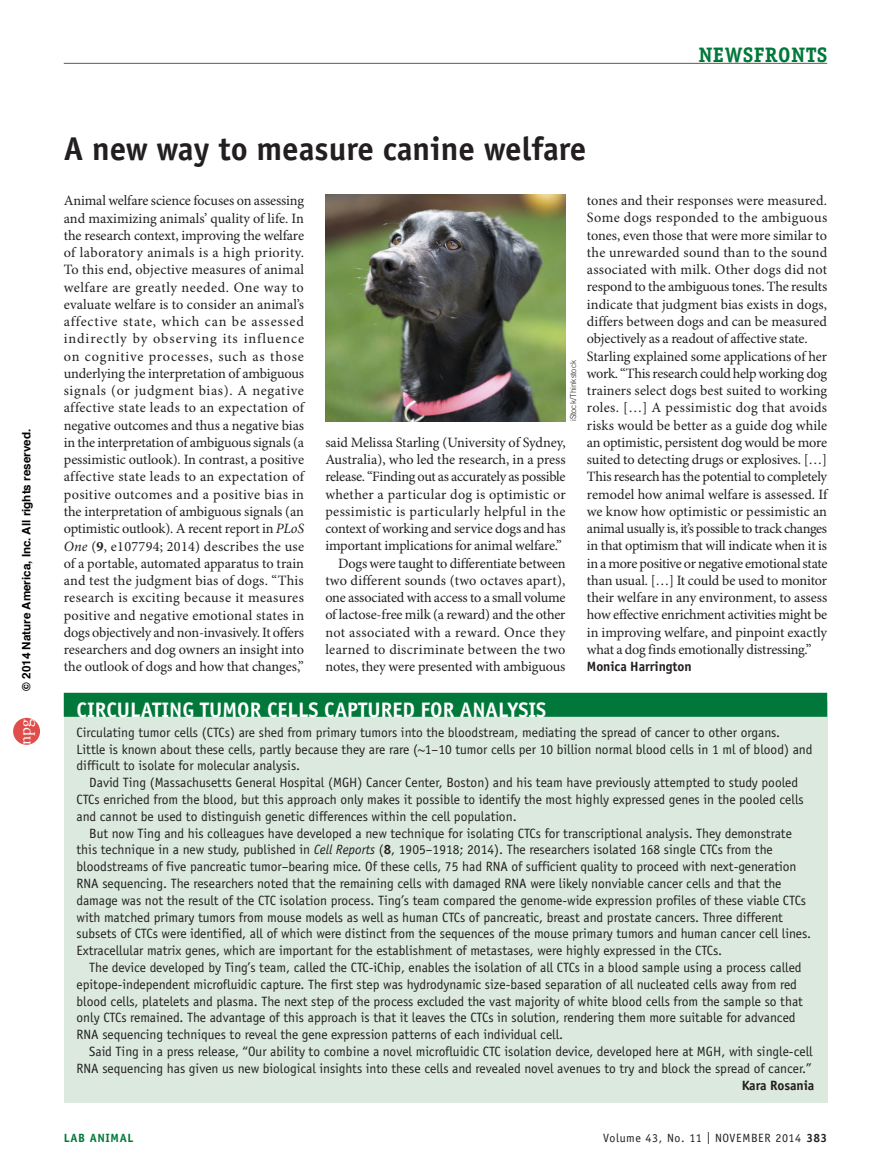
<style>
.page{position:relative;width:891px;height:1175px;background:#fff}
.page>*{position:absolute;margin:0;border:0;box-sizing:border-box;transform-origin:0 0}
.t1{font:700 33px "Officina Sans Std";color:#231f20}
.t2{font:700 21px "Officina Sans Std";color:#fff}
.t3{font:700 21px "Officina Serif Std";letter-spacing:.025em;color:#007839}
.t4{font:17.4px "Adobe Garamond Pro";color:#fff}
.t5{font:14.25px/17.2px "Minion Pro";letter-spacing:-.005em;color:#231f20}
.t6{font:13.5px/16.8px "Officina Sans Std";color:#231f20}
.t7{font:700 13.5px "Officina Sans Std";letter-spacing:-.005em;color:#231f20}
.t8{font:12px "Officina Sans Std";letter-spacing:.05em;color:#231f20}
.t9{font:700 12px "Officina Sans Std";letter-spacing:.05em;color:#007839}
.t10{font:700 11.7px "Helvetica";color:#000}
.t11{font:300 8.25px "Trade Gothic LT Std";letter-spacing:-.005em;color:#231f20}
.s1{font-family:"Arial"}
.s2{font-style:italic}
.s3{font-weight:700}
.s4{font-family:"Officina Serif Std";font-weight:700}
</style>
<div class="page">
<hr style="left:64px;top:63px;width:763px;height:1px;background:#58595b">
<div style="left:64px;top:700px;width:763px;height:402px;background:#dbe9df"></div>
<div style="left:64px;top:692px;width:763px;height:24px;background:#007839"></div>
<img style="left:325px;top:195px;width:241px;height:226px">
<div style="left:13px;top:718px;width:27px;height:26px;background:#df4e4a;border-radius:50%"></div>
<h2 class="t3" style="left:698px;top:41px;width:130px">NEWSFRONTS</h2>
<p class="t10" style="left:17px;top:690px;width:263px;rotate:-90deg">© 201<span class="s1">4</span> Nature America, Inc. All rights reserved.</p>
<p class="t4" style="left:14px;top:744px;width:28px;rotate:-90deg">npg</p>
<h1 class="t1" style="left:64px;top:128px;width:524px">A new way to measure canine welfare</h1>
<p class="t5" style="left:64px;top:193px;width:242px;text-align:justify">Animal welfare science focuses on assessing and maximizing animals’ quality of life. In the research context, improving the welfare of laboratory animals is a high priority.<br>To this end, objective measures of animal welfare are greatly needed. One way to evaluate welfare is to consider an animal’s affective state, which can be assessed indirectly by observing its influence on cognitive processes, such as those underlying the interpretation of ambiguous signals (or judgment bias). A negative affective state leads to an expectation of negative outcomes and thus a negative bias in the interpretation of ambiguous signals (a pessimistic outlook). In contrast, a positive affective state leads to an expectation of positive outcomes and a positive bias in the interpretation of ambiguous signals (an optimistic outlook). A recent report in <span class="s2">PLoS One</span> (<span class="s3">9</span>, e107794; 2014) describes the use of a portable, automated apparatus to train and test the judgment bias of dogs. “This research is exciting because it measures positive and negative emotional states in dogs objectively and non-invasively. It offers researchers and dog owners an insight into the outlook of dogs and how that changes,”</p>
<p class="t11" style="left:568px;top:421px;width:63px;rotate:-90deg">iStock/Thinkstock</p>
<p class="t5" style="left:325px;top:434px;width:242px;text-align:right">said Melissa Starling (University of Sydney, Australia), who led the research, in a press release. “Finding out as accurately as possible whether a particular dog is optimistic or pessimistic is particularly helpful in the context of working and service dogs and has important implications for animal welfare.” Dogs were taught to differentiate between two different sounds (two octaves apart), one associated with access to a small volume of lactose-free milk (a reward) and the other not associated with a reward. Once they learned to discriminate between the two notes, they were presented with ambiguous</p>
<p class="t5" style="left:587px;top:192px;width:242px">tones and their responses were measured.<br>Some dogs responded to the ambiguous tones, even those that were more similar to the unrewarded sound than to the sound associated with milk. Other dogs did not respond to the ambiguous tones. The results indicate that judgment bias exists in dogs, differs between dogs and can be measured objectively as a readout of affective state.<br>Starling explained some applications of her work. “This research could help working dog trainers select dogs best suited to working roles. […] A pessimistic dog that avoids risks would be better as a guide dog while an optimistic, persistent dog would be more suited to detecting drugs or explosives. […] This research has the potential to completely remodel how animal welfare is assessed. If we know how optimistic or pessimistic an animal usually is, it’s possible to track changes in that optimism that will indicate when it is in a more positive or negative emotional state than usual. […] It could be used to monitor their welfare in any environment, to assess how effective enrichment activities might be in improving welfare, and pinpoint exactly what a dog finds emotionally distressing.”</p>
<p class="t7" style="left:587px;top:657px;width:106px">Monica Harrington</p>
<h2 class="t2" style="left:77px;top:697px;width:397px">Circulatin g tumor cells captured for anal</h2>
<h2 class="t2" style="left:507px;top:697px;width:40px">ysis</h2>
<p class="t6" style="left:77px;top:724px;width:737px">Circulating tumor cells (CTCs) are shed from primary tumors into the bloodstream, mediating the spread of cancer to other organs.<br>Little is known about these cells, partly because they are rare (~1–10 tumor cells per 10 billion normal blood cells in 1 ml of blood) and difficult to isolate for molecular analysis.</p>
<p class="t6" style="left:77px;top:774px;width:729px;text-indent:13px">David Ting (Massachusetts General Hospital (MGH) Cancer Center, Boston) and his team have previously attempted to study pooled<br>CTCs enriched from the blood, but this approach only makes it possible to identify the most highly expressed genes in the pooled cells and cannot be used to distinguish genetic differences within the cell population.</p>
<p class="t6" style="left:77px;top:824px;width:736px;text-indent:13px">But now Ting and his colleagues have developed a new technique for isolating CTCs for transcriptional analysis. They demonstrate this technique in a new study, published in <span class="s2">Cell Reports</span> (<span class="s3">8</span>, 1905–1918; 2014). The researchers isolated 168 single CTCs from the bloodstreams of five pancreatic tumor–bearing mice. Of these cells, 75 had RNA of sufficient quality to proceed with next-generation RNA sequencing. The researchers noted that the remaining cells with damaged RNA were likely nonviable cancer cells and that the damage was not the result of the CTC isolation process. Ting’s team compared the genome-wide expression profiles of these viable CTCs with matched primary tumors from mouse models as well as human CTCs of pancreatic, breast and prostate cancers. Three different subsets of CTCs were identified, all of which were distinct from the sequences of the mouse primary tumors and human cancer cell lines.<br>Extracellular matrix genes, which are important for the establishment of metastases, were highly expressed in the CTCs.</p>
<p class="t6" style="left:77px;top:959px;width:728px;text-indent:13px">The device developed by Ting’s team, called the CTC-iChip, enables the isolation of all CTCs in a blood sample using a process called epitope-independent microfluidic capture. The first step was hydrodynamic size-based separation of all nucleated cells away from red blood cells, platelets and plasma. The next step of the process excluded the vast majority of white blood cells from the sample so that only CTCs remained. The advantage of this approach is that it leaves the CTCs in solution, rendering them more suitable for advanced RNA sequencing techniques to reveal the gene expression patterns of each individual cell.</p>
<p class="t6" style="left:77px;top:1043px;width:738px;text-align:right">Said Ting in a press release, “Our ability to combine a novel microfluidic CTC isolation device, developed here at MGH, with single-cell<br>RNA sequencing has given us new biological insights into these cells and revealed novel avenues to try and block the spread of cancer.”</p>
<p class="t7" style="left:742px;top:1076px;width:74px">Kara Rosania</p>
<p class="t9" style="left:64px;top:1130px;width:71px">LAB ANIMAL</p>
<p class="t8" style="left:603px;top:1131px;width:225px">Volume 43, No. 11 | NOVEMBER 2014 <span class="s4">383</span></p>
</div>
